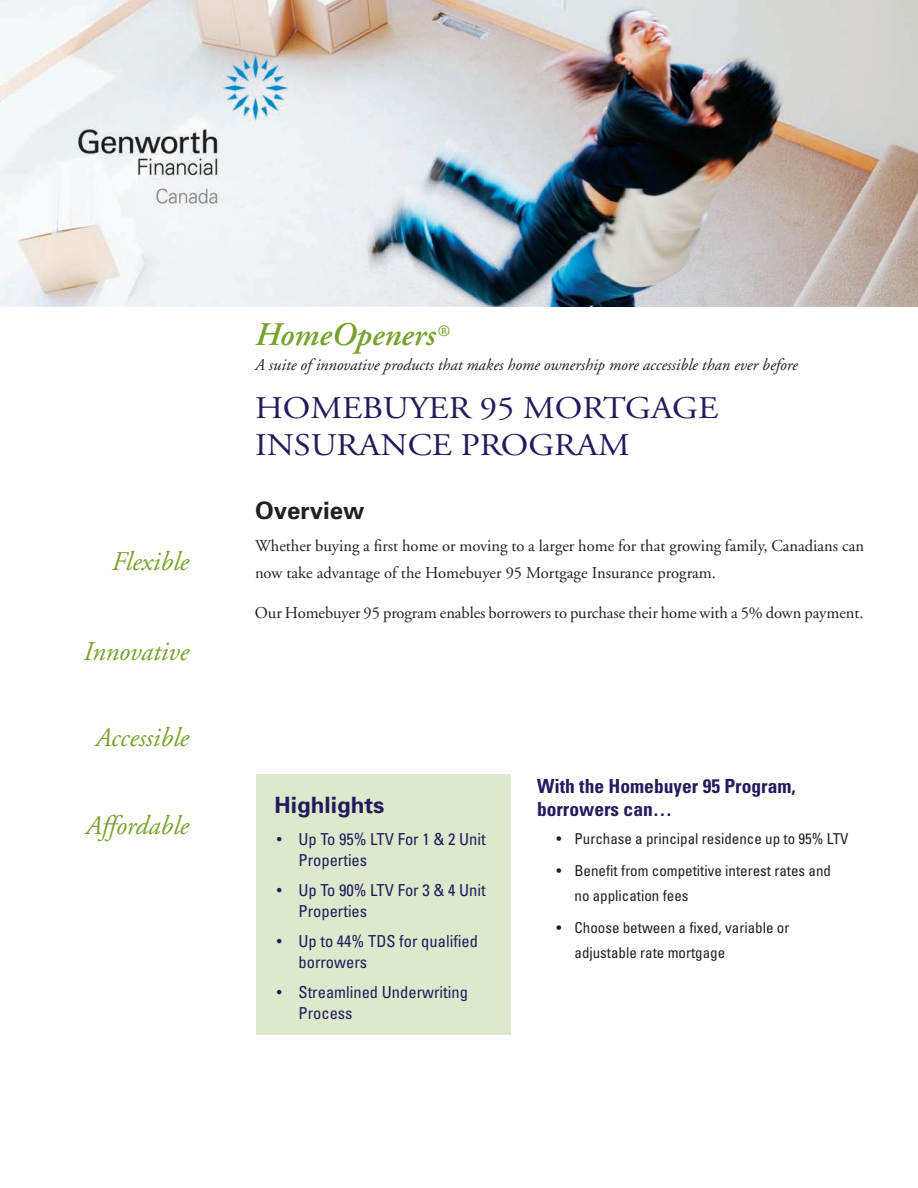
<style>
.page{position:relative;width:918px;height:1188px;background:#fff}
.page>*{position:absolute;margin:0;border:0;box-sizing:border-box;transform-origin:0 0}
.t1{font:italic 600 33px "Adobe Garamond";color:#78a22d}
.t2{font:31.5px/37.8px "Adobe Garamond";color:#231b5c;scale:1.1 1}
.t3{font:italic 27px "Adobe Garamond";color:#78a22d}
.t4{font:700 24px "Univers";color:#231f20}
.t5{font:700 22.5px "Univers";color:#231b5c}
.t6{font:700 condensed 19.5px/23.4px "Univers";color:#231b5c}
.t7{font:16.5px/27px "Adobe Garamond";color:#231f20}
.t8{font:condensed 16.5px/21px "Univers";color:#231b5c}
.t9{font:italic 16.5px "Adobe Garamond";color:#231f20}
.t10{font:condensed 15px/25.5px "Univers";color:#231f20}
.s1{font-family:"Times New Roman";font-stretch:normal;font-size:18px}
</style>
<div class="page">
<div style="left:256px;top:775px;width:256px;height:260px;background:#dee8cc"></div>
<img style="left:0;top:0;width:918px;height:307px">
<h3 class="t3" style="left:112px;top:547px;width:79px">Flexible</h3>
<h3 class="t3" style="left:84px;top:637px;width:107px">Innovative</h3>
<h3 class="t3" style="left:96px;top:723px;width:95px">Accessible</h3>
<h3 class="t3" style="left:86px;top:811px;width:105px">Affordable</h3>
<h1 class="t1" style="left:255px;top:316px;width:197px">HomeOpeners <sup>®</sup></h1>
<p class="t9" style="left:255px;top:356px;width:544px">A suite of innovative products that makes home ownership more accessible than ever before</p>
<h2 class="t2" style="left:255px;top:389px;width:423px">Homebuyer 95 mortgage insurance program</h2>
<h3 class="t4" style="left:255px;top:495px;width:111px">Overview</h3>
<p class="t7" style="left:255px;top:532px;width:610px">Whether buying a first home or moving to a larger home for that growing family, canadians can now take advantage of the Homebuyer 95 mortgage insurance program.</p>
<p class="t7" style="left:255px;top:600px;width:610px">our Homebuyer 95 program enables borrowers to purchase their home with a 5% down payment.</p>
<h3 class="t5" style="left:274px;top:790px;width:112px">Highlights</h3>
<p class="t8" style="left:298px;top:828px;width:189px;text-indent:-22px"><span class="s1">•</span> Up To 95% LTV For 1 &amp; 2 Unit<br>Properties</p>
<p class="t8" style="left:298px;top:879px;width:189px;text-indent:-22px"><span class="s1">•</span> Up To 90% LTV For 3 &amp; 4 Unit<br>Properties</p>
<p class="t8" style="left:298px;top:930px;width:181px;text-indent:-22px"><span class="s1">•</span> Up to 44% TDS for qualified borrowers</p>
<p class="t8" style="left:298px;top:981px;width:171px;text-indent:-22px"><span class="s1">•</span> Streamlined Underwriting<br>Process</p>
<p class="t6" style="left:537px;top:774px;width:260px">With the Homebuyer 95 Program, borrowers can…</p>
<p class="t10" style="left:556px;top:826px;width:294px">• Purchase a principal residence up to 95% LTV</p>
<p class="t10" style="left:574px;top:858px;width:258px;text-indent:-18px">• Benefit from competitive interest rates and no application fees</p>
<p class="t10" style="left:574px;top:915px;width:216px;text-indent:-18px">• Choose between a fixed, variable or adjustable rate mortgage</p>
</div>
